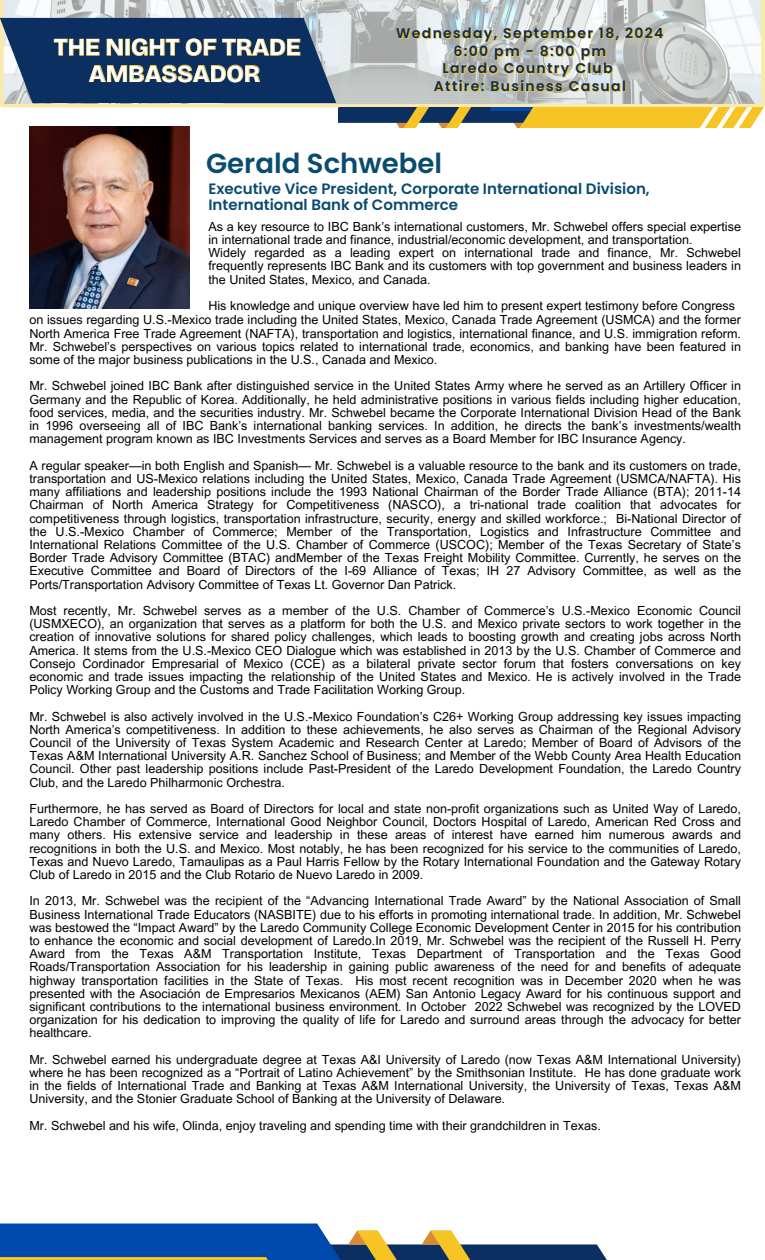
<style>
.page{position:relative;width:765px;height:1260px;background:#fff}
.page>*{position:absolute;margin:0;border:0;box-sizing:border-box;transform-origin:0 0}
.t1{font:600 27.5px "Poppins";color:#0a4b70}
.t2{font:700 24.25px/26.2px "Bricolage Grotesque";color:#fff;text-align:center}
.t3{font:600 15px/16.5px "Poppins";color:#0a4b70}
.t4{font:600 14px "Poppins";letter-spacing:.095em;color:#112d4e}
.t5{font:12.62px/13.2px "Arial MT Pro";color:#000;text-align:justify}
</style>
<div class="page">
<img style="left:29px;top:127px;width:160px;height:181px">
<svg style="left:0;top:0;width:765px;height:18px"></svg>
<svg style="left:0;top:18px;width:765px;height:109px;background:#959e9f"></svg>
<svg style="left:0;top:1224px;width:607px;height:36px"></svg>
<h2 class="t2" style="left:54px;top:34px;width:248px">THE NIGHT OF TRADE<br>AMBASSADOR</h2>
<p class="t4" style="left:396px;top:23px;width:269px">Wednesday, September 18, 2024</p>
<p class="t4" style="left:454px;top:41px;width:154px">6:00 pm - 8:00 pm</p>
<p class="t4" style="left:442px;top:59px;width:172px">Laredo Country Club</p>
<p class="t4" style="left:434px;top:77px;width:194px">Attire: Business Casual</p>
<p class="t1" style="left:206px;top:144px;width:238px">Gerald Schwebel</p>
<p class="t3" style="left:208px;top:180px;width:443px">Executive Vice President, Corporate International Division,<br>International Bank of Commerce</p>
<p class="t5" style="left:208px;top:221px;width:534px">As a key resource to IBC Bank’s international customers, Mr. Schwebel offers special expertise in international trade and finance, industrial/economic development, and transportation.</p>
<p class="t5" style="left:208px;top:248px;width:534px">Widely regarded as a leading expert on international trade and finance, Mr. Schwebel frequently represents IBC Bank and its customers with top government and business leaders in the United States, Mexico, and Canada.</p>
<p class="t5" style="left:208px;top:301px;width:528px">His knowledge and unique overview have led him to present expert testimony before Congress</p>
<p class="t5" style="left:29px;top:315px;width:713px">on issues regarding U.S.-Mexico trade including the United States, Mexico, Canada Trade Agreement (USMCA) and the former North America Free Trade Agreement (NAFTA), transportation and logistics, international finance, and U.S. immigration reform.<br>Mr. Schwebel’s perspectives on various topics related to international trade, economics, and banking have been featured in some of the major business publications in the U.S., Canada and Mexico.</p>
<h2 class="t5" style="left:29px;top:381px;width:713px">Mr. Schwebel joined IBC Bank after distinguished service in the United States Army where he served as an Artillery Officer in Germany and the Republic of Korea. Additionally, he held administrative positions in various fields including higher education, food services, media, and the securities industry. Mr. Schwebel became the Corporate International Division Head of the Bank in 1996 overseeing all of IBC Bank’s international banking services. In addition, he directs the bank’s investments/wealth management program known as IBC Investments Services and serves as a Board Member for IBC Insurance Agency.</h2>
<h3 class="t5" style="left:29px;top:460px;width:713px">A regular speaker—in both English and Spanish— Mr. Schwebel is a valuable resource to the bank and its customers on trade, transportation and US-Mexico relations including the United States, Mexico, Canada Trade Agreement (USMCA/NAFTA). His many affiliations and leadership positions include the 1993 National Chairman of the Border Trade Alliance (BTA); 2011-14<br>Chairman of North America Strategy for Competitiveness (NASCO), a tri-national trade coalition that advocates for competitiveness through logistics, transportation infrastructure, security, energy and skilled workforce.; Bi-National Director of the U.S.-Mexico Chamber of Commerce; Member of the Transportation, Logistics and Infrastructure Committee and International Relations Committee of the U.S. Chamber of Commerce (USCOC); Member of the Texas Secretary of State’s Border Trade Advisory Committee (BTAC) andMember of the Texas Freight Mobility Committee. Currently, he serves on the Executive Committee and Board of Directors of the I-69 Alliance of Texas; IH 27 Advisory Committee, as well as the Ports/Transportation Advisory Committee of Texas Lt. Governor Dan Patrick.</h3>
<p class="t5" style="left:29px;top:605px;width:713px">Most recently, Mr. Schwebel serves as a member of the U.S. Chamber of Commerce’s U.S.-Mexico Economic Council (USMXECO), an organization that serves as a platform for both the U.S. and Mexico private sectors to work together in the creation of innovative solutions for shared policy challenges, which leads to boosting growth and creating jobs across North America. It stems from the U.S.-Mexico CEO Dialogue which was established in 2013 by the U.S. Chamber of Commerce and Consejo Cordinador Empresarial of Mexico (CCE) as a bilateral private sector forum that fosters conversations on key economic and trade issues impacting the relationship of the United States and Mexico. He is actively involved in the Trade Policy Working Group and the Customs and Trade Facilitation Working Group.</p>
<p class="t5" style="left:29px;top:711px;width:713px">Mr. Schwebel is also actively involved in the U.S.-Mexico Foundation’s C26+ Working Group addressing key issues impacting North America’s competitiveness. In addition to these achievements, he also serves as Chairman of the Regional Advisory Council of the University of Texas System Academic and Research Center at Laredo; Member of Board of Advisors of the Texas A&amp;M International University A.R. Sanchez School of Business; and Member of the Webb County Area Health Education Council. Other past leadership positions include Past-President of the Laredo Development Foundation, the Laredo Country Club, and the Laredo Philharmonic Orchestra.</p>
<h1 class="t5" style="left:29px;top:804px;width:713px">Furthermore, he has served as Board of Directors for local and state non-profit organizations such as United Way of Laredo, Laredo Chamber of Commerce, International Good Neighbor Council, Doctors Hospital of Laredo, American Red Cross and many others. His extensive service and leadership in these areas of interest have earned him numerous awards and recognitions in both the U.S. and Mexico. Most notably, he has been recognized for his service to the communities of Laredo, Texas and Nuevo Laredo, Tamaulipas as a Paul Harris Fellow by the Rotary International Foundation and the Gateway Rotary Club of Laredo in 2015 and the Club Rotario de Nuevo Laredo in 2009.</h1>
<h3 class="t5" style="left:29px;top:896px;width:713px">In 2013, Mr. Schwebel was the recipient of the “Advancing International Trade Award” by the National Association of Small Business International Trade Educators (NASBITE) due to his efforts in promoting international trade. In addition, Mr. Schwebel was bestowed the “Impact Award” by the Laredo Community College Economic Development Center in 2015 for his contribution to enhance the economic and social development of Laredo.In 2019, Mr. Schwebel was the recipient of the Russell H. Perry Award from the Texas A&amp;M Transportation Institute, Texas Department of Transportation and the Texas Good Roads/Transportation Association for his leadership in gaining public awareness of the need for and benefits of adequate highway transportation facilities in the State of Texas. His most recent recognition was in December 2020 when he was presented with the Asociación de Empresarios Mexicanos (AEM) San Antonio Legacy Award for his continuous support and significant contributions to the international business environment. In October 2022 Schwebel was recognized by the LOVED organization for his dedication to improving the quality of life for Laredo and surround areas through the advocacy for better healthcare.</h3>
<p class="t5" style="left:29px;top:1054px;width:713px">Mr. Schwebel earned his undergraduate degree at Texas A&amp;I University of Laredo (now Texas A&amp;M International University) where he has been recognized as a “Portrait of Latino Achievement” by the Smithsonian Institute. He has done graduate work in the fields of International Trade and Banking at Texas A&amp;M International University, the University of Texas, Texas A&amp;M University, and the Stonier Graduate School of Banking at the University of Delaware.</p>
<p class="t5" style="left:29px;top:1120px;width:573px">Mr. Schwebel and his wife, Olinda, enjoy traveling and spending time with their grandchildren in Texas.</p>
</div>
